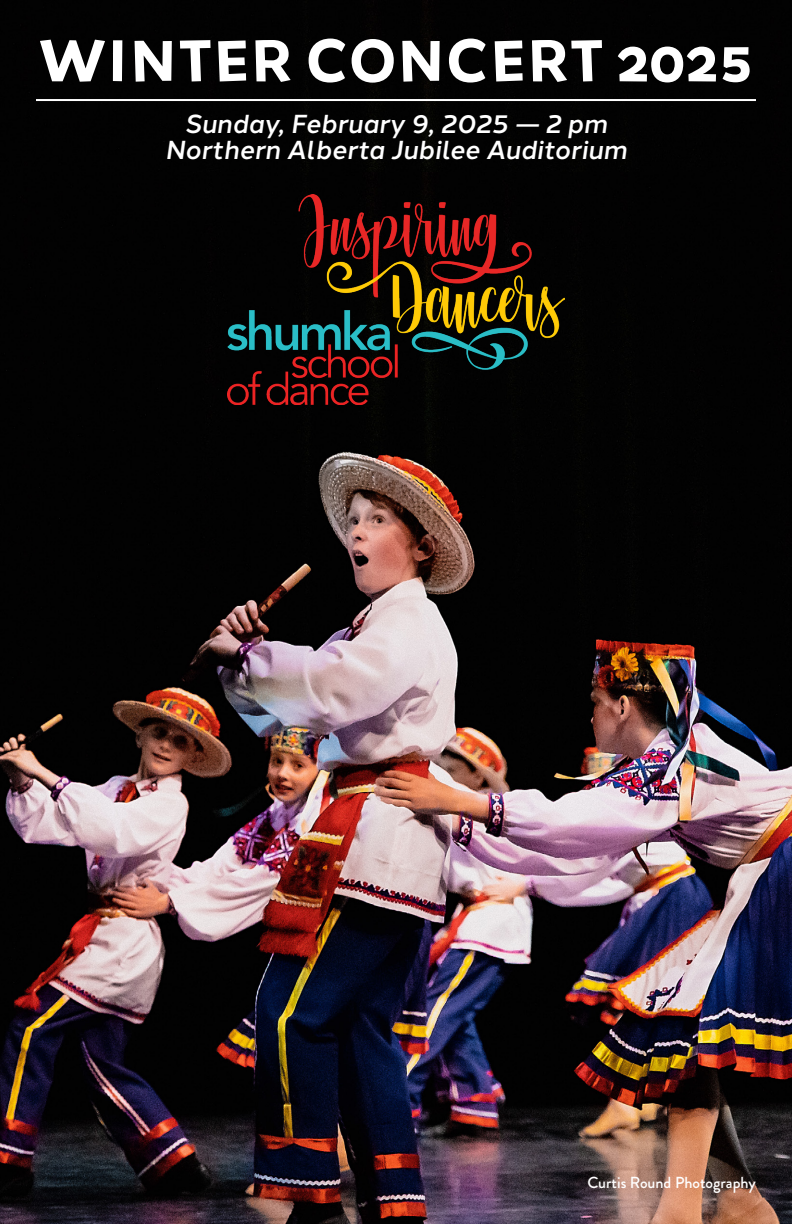
<style>
.page{position:relative;width:792px;height:1224px;background:#fff}
.page>*{position:absolute;margin:0;border:0;box-sizing:border-box;transform-origin:0 0}
.t1{font:700 52px "Grenadine MVB";color:#fff}
.t2{font:italic 500 26px "Halcom";color:#fff}
.t3{font:500 16px "Brandon Grotesque";color:#fff}
</style>
<div class="page">
<div style="left:0;top:0;width:792px;height:173px;background:#020202"></div>
<hr style="left:36px;top:99px;width:720px;height:2px;background:#fff">
<img style="left:0;top:173px;width:792px;height:1051px">
<img style="left:227px;top:195px;width:338px;height:209px">
<p class="t1" style="left:39px;top:23px;width:716px">WINTER CONCERT 2025</p>
<p class="t2" style="left:185px;top:103px;width:424px">Sunday, February 9, 2025 — 2 pm</p>
<p class="t2" style="left:165px;top:129px;width:463px">Northern Alberta Jubilee Auditorium</p>
<p class="t3" style="left:587px;top:1171px;width:170px">Curtis Round Photography</p>
</div>
